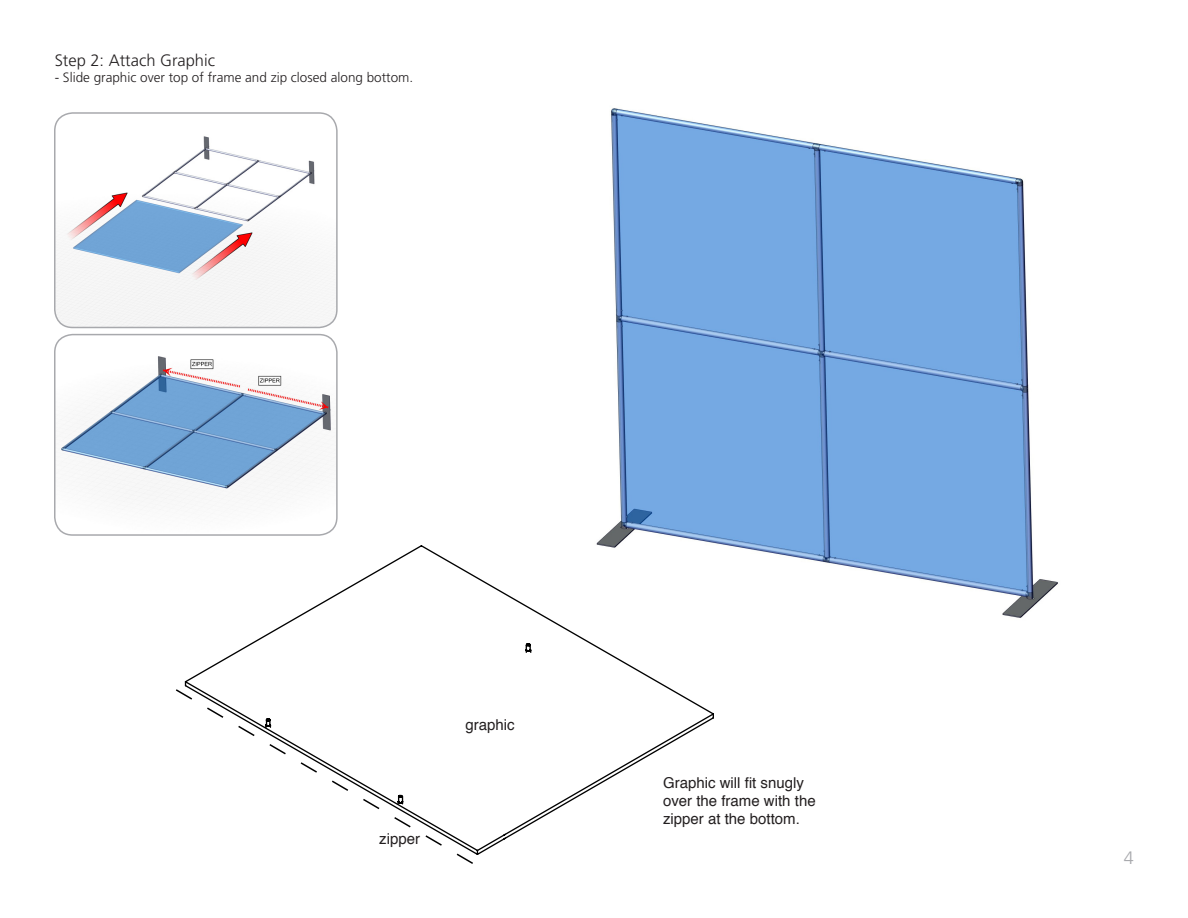
<style>
.page{position:relative;width:1188px;height:918px;background:#fff}
.page>*{position:absolute;margin:0;border:0;box-sizing:border-box;transform-origin:0 0}
.t1{font:300 18px "Frutiger LT Std";color:#a8a9ad}
.t2{font:300 16.5px "Frutiger LT Std";color:#231f20}
.t3{font:15px/18px "Helvetica";color:#231f20}
.t4{font:300 13.5px "Frutiger LT Std";color:#231f20}
</style>
<div class="page">
<svg style="left:184px;top:545px;width:530px;height:310px"></svg>
<svg style="left:176px;top:688px;width:299px;height:176px"></svg>
<img style="left:55px;top:115px;width:282px;height:212px">
<div style="left:54px;top:112px;width:284px;height:216px;border:2px solid #a8a9ad;border-radius:18px"></div>
<img style="left:55px;top:335px;width:280px;height:200px">
<div style="left:54px;top:334px;width:284px;height:202px;border:2px solid #a8a9ad;border-radius:18px"></div>
<img style="left:580px;top:108px;width:478px;height:526px">
<p class="t2" style="left:55px;top:51px;width:162px">Step 2: Attach Graphic</p>
<p class="t4" style="left:55px;top:70px;width:360px">- Slide graphic over top of frame and zip closed along bottom.</p>
<p class="t3" style="left:379px;top:830px;width:42px">zipper</p>
<p class="t3" style="left:466px;top:717px;width:51px">graphic</p>
<p class="t3" style="left:663px;top:774px;width:154px">Graphic will fit snugly over the frame with the zipper at the bottom.</p>
<p class="t1" style="left:1124px;top:848px;width:12px">4</p>
</div>
